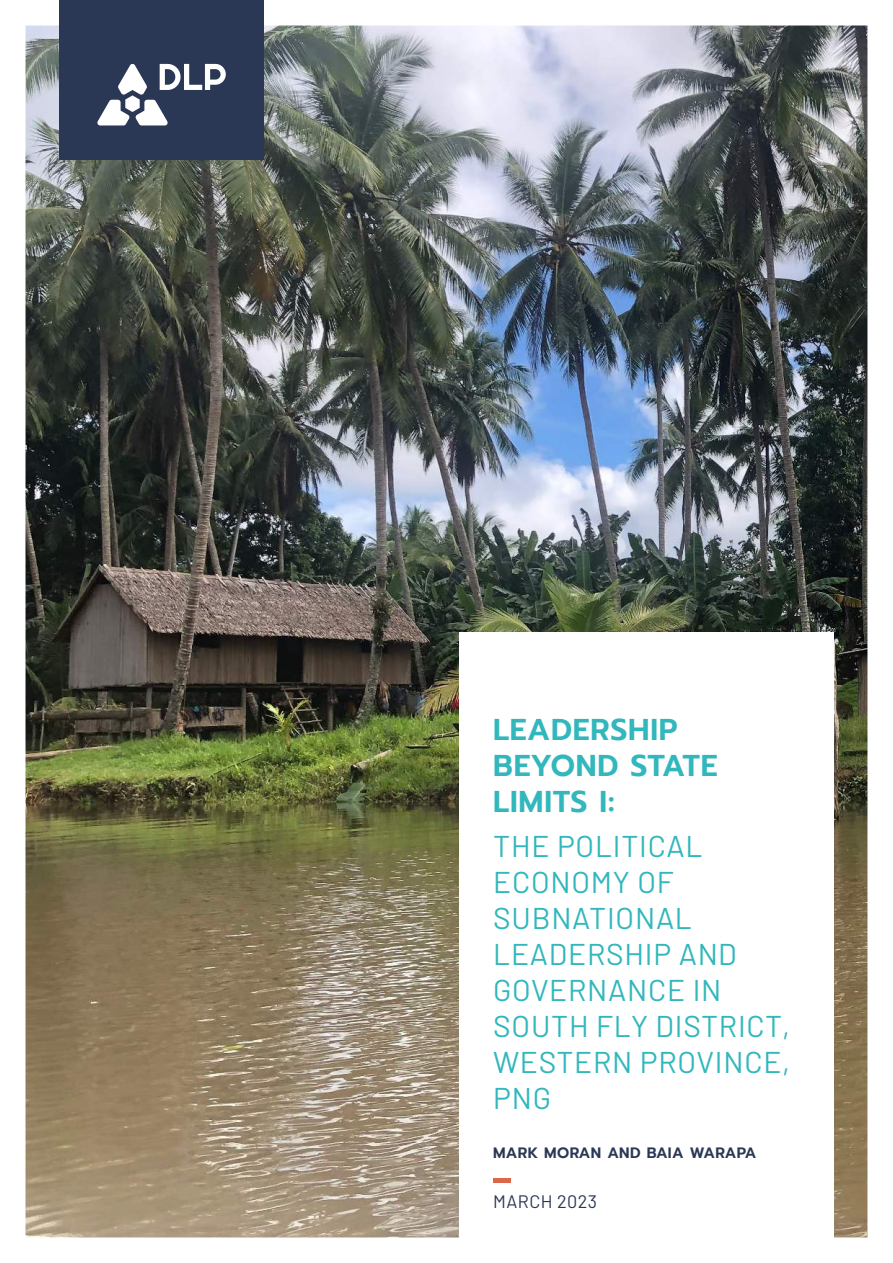
<style>
.page{position:relative;width:893px;height:1263px;background:#fff}
.page>*{position:absolute;margin:0;border:0;box-sizing:border-box;transform-origin:0 0}
.t1{font:30px/36px "Barlow";letter-spacing:.025em;color:#31b7bc}
.t2{font:600 30px/36px "Prompt";letter-spacing:.025em;color:#31b7bc}
.t3{font:18px "Barlow";letter-spacing:.025em;color:#2a3855}
.t4{font:600 15px "Prompt";letter-spacing:.025em;color:#2a3855}
</style>
<div class="page">
<img style="left:25px;top:0;width:843px;height:1238px">
<div style="left:60px;top:0;width:204px;height:159px;background:#2a3855"></div>
<svg style="left:97px;top:63px;width:129px;height:62px"></svg>
<p class="t2" style="left:493px;top:715px;width:226px">LEADERSHIP<br>BEYOND STATE<br>LIMITS I:</p>
<p class="t1" style="left:493px;top:830px;width:298px">THE POLITICAL<br>ECONOMY OF<br>SUBNATIONAL<br>LEADERSHIP AND<br>GOVERNANCE IN<br>SOUTH FLY DISTRICT,<br>WESTERN PROVINCE,<br>PNG</p>
<p class="t4" style="left:493px;top:1147px;width:265px">MARK MORAN AND BAIA WARAPA</p>
<p class="t3" style="left:493px;top:1194px;width:105px">MARCH 2023</p>
</div>
